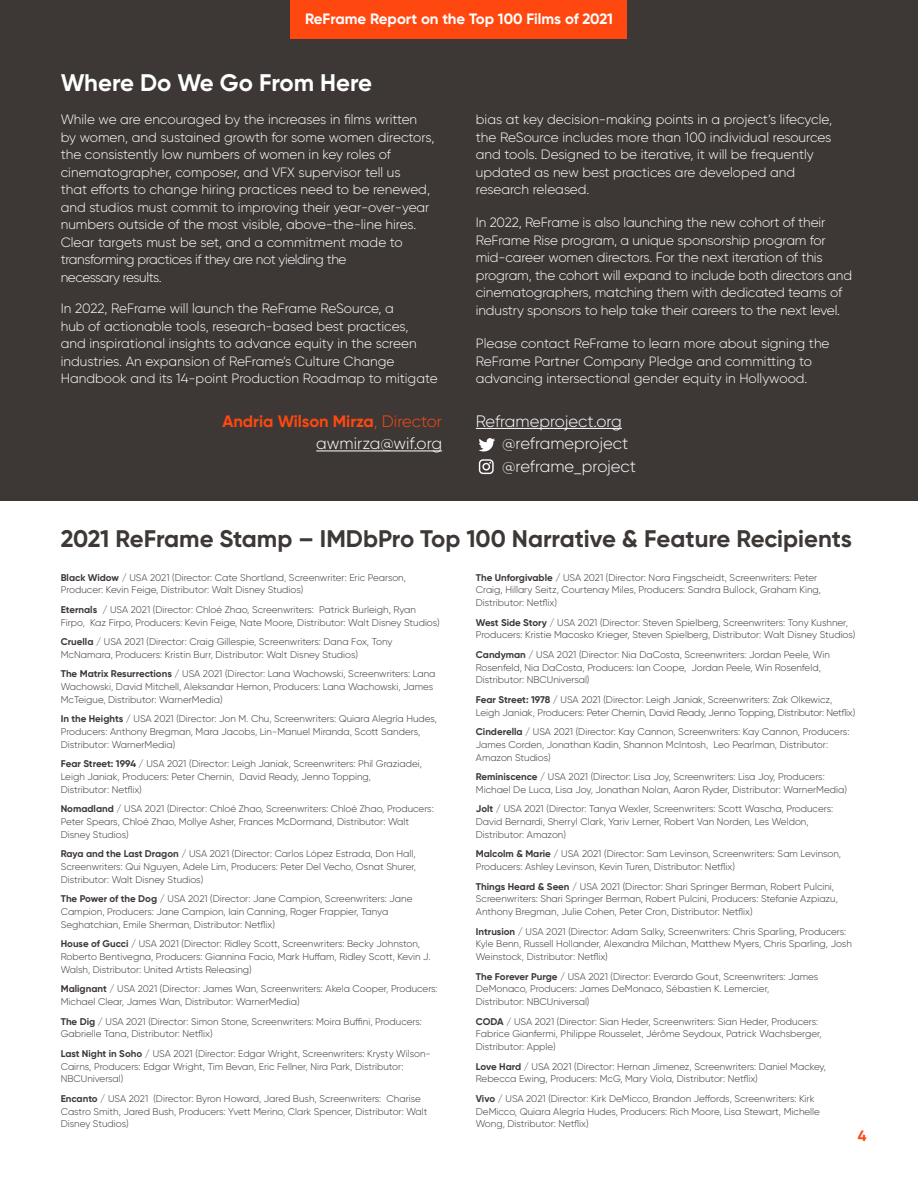
<style>
.page{position:relative;width:918px;height:1188px;background:#fff}
.page>*{position:absolute;margin:0;border:0;box-sizing:border-box;transform-origin:0 0}
.t1{font:700 24px "Gilroy";color:#3d3836}
.t2{font:700 24px "Gilroy";color:#fff}
.t3{font:300 16.5px/22.5px "Gilroy";color:#fff}
.t4{font:700 16.5px/22.5px "Gilroy";color:#ff4810;text-align:right}
.t5{font:700 15px "Gilroy";color:#fff}
.t6{font:700 15px "Gilroy";color:#ff4810}
.t7{font:300 13.5px/17.5px "Gilroy";color:#fff}
.t8{font:300 9.75px/12.8px "Gilroy";color:#3d3836}
.t9{font:300 9.75px/12.8px "Gilroy";letter-spacing:-.02em;color:#3d3836}
.s1{font-weight:300}
.s2{font-weight:300;color:#fff}
.s3{font-weight:700}
</style>
<div class="page">
<div style="left:0;top:0;width:918px;height:500px;background:#3d3836"></div>
<div style="left:291px;top:0;width:336px;height:39px;background:#ff4810"></div>
<hr style="left:316px;top:451px;width:126px;height:1px;background:#fff">
<hr style="left:476px;top:428px;width:146px;height:1px;background:#fff">
<svg style="left:479px;top:438px;width:16px;height:13px"></svg>
<svg style="left:479px;top:459px;width:15px;height:15px"></svg>
<h3 class="t5" style="left:305px;top:9px;width:309px">ReFrame Report on the Top 100 Films of 2021</h3>
<h1 class="t2" style="left:61px;top:68px;width:313px">Where Do We Go From Here</h1>
<p class="t7" style="left:61px;top:110px;width:375px">While we are encouraged by the increases in films written by women, and sustained growth for some women directors, the consistently low numbers of women in key roles of cinematographer, composer, and VFX supervisor tell us<br>that efforts to change hiring practices need to be renewed, and studios must commit to improving their year-over-year numbers outside of the most visible, above-the-line hires.<br>Clear targets must be set, and a commitment made to transforming practices if they are not yielding the<br>necessary results.</p>
<p class="t7" style="left:61px;top:299px;width:378px">In 2022, ReFrame will launch the ReFrame ReSource, a<br>hub of actionable tools, research-based best practices,<br>and inspirational insights to advance equity in the screen industries. An expansion of ReFrame’s Culture Change Handbook and its 14-point Production Roadmap to mitigate</p>
<p class="t7" style="left:476px;top:110px;width:358px">bias at key decision-making points in a project’s lifecycle, the ReSource includes more than 100 individual resources and tools. Designed to be iterative, it will be frequently updated as new best practices are developed and research released.</p>
<p class="t7" style="left:476px;top:214px;width:378px">In 2022, ReFrame is also launching the new cohort of their ReFrame Rise program, a unique sponsorship program for mid-career women directors. For the next iteration of this program, the cohort will expand to include both directors and cinematographers, matching them with dedicated teams of industry sponsors to help take their careers to the next level.</p>
<h3 class="t7" style="left:476px;top:334px;width:355px">Please contact ReFrame to learn more about signing the<br>ReFrame Partner Company Pledge and committing to advancing intersectional gender equity in Hollywood.</h3>
<h2 class="t4" style="left:222px;top:410px;width:221px">Andria Wilson Mirza<span class="s1">, Director </span><span class="s2">awmirza@wif.org</span></h2>
<h2 class="t3" style="left:502px;top:410px;width:135px;text-indent:-26px">Reframeproject.org @reframeproject @reframe_project</h2>
<h1 class="t1" style="left:61px;top:524px;width:793px">2021 ReFrame Stamp – IMDbPro Top 100 Narrative &amp; Feature Recipients</h1>
<p class="t8" style="left:61px;top:571px;width:347px"><span class="s3">Black Widow</span> / USA 2021 (Director: Cate Shortland, Screenwriter: Eric Pearson,<br>Producer: Kevin Feige, Distributor: Walt Disney Studios)</p>
<p class="t8" style="left:61px;top:603px;width:381px"><span class="s3">Eternals</span> / USA 2021 (Director: Chloé Zhao, Screenwriters: Patrick Burleigh, Ryan<br>Firpo, Kaz Firpo, Producers: Kevin Feige, Nate Moore, Distributor: Walt Disney Studios)</p>
<p class="t8" style="left:61px;top:635px;width:333px"><span class="s3">Cruella</span> / USA 2021 (Director: Craig Gillespie, Screenwriters: Dana Fox, Tony<br>McNamara, Producers: Kristin Burr, Distributor: Walt Disney Studios)</p>
<p class="t8" style="left:61px;top:667px;width:376px"><span class="s3">The Matrix Resurrections</span> / USA 2021 (Director: Lana Wachowski, Screenwriters: Lana<br>Wachowski, David Mitchell, Aleksandar Hemon, Producers: Lana Wachowski, James<br>McTeigue, Distributor: WarnerMedia)</p>
<p class="t8" style="left:61px;top:712px;width:378px"><span class="s3">In the Heights</span> / USA 2021 (Director: Jon M. Chu, Screenwriters: Quiara Alegría Hudes,<br>Producers: Anthony Bregman, Mara Jacobs, Lin-Manuel Miranda, Scott Sanders,<br>Distributor: WarnerMedia)</p>
<p class="t8" style="left:61px;top:757px;width:363px"><span class="s3">Fear Street: 1994</span> / USA 2021 (Director: Leigh Janiak, Screenwriters: Phil Graziadei,<br>Leigh Janiak, Producers: Peter Chernin, David Ready, Jenno Topping,<br>Distributor: Netflix)</p>
<p class="t8" style="left:61px;top:802px;width:375px"><span class="s3">Nomadland</span> / USA 2021 (Director: Chloé Zhao, Screenwriters: Chloé Zhao, Producers:<br>Peter Spears, Chloé Zhao, Mollye Asher, Frances McDormand, Distributor: Walt<br>Disney Studios)</p>
<p class="t8" style="left:61px;top:847px;width:357px;text-align:justify"><span class="s3">Raya and the Last Dragon</span> / USA 2021 (Director: Carlos López Estrada, Don Hall, Screenwriters: Qui Nguyen, Adele Lim, Producers: Peter Del Vecho, Osnat Shurer, Distributor: Walt Disney Studios)</p>
<p class="t8" style="left:61px;top:892px;width:353px"><span class="s3">The Power of the Dog</span> / USA 2021 (Director: Jane Campion, Screenwriters: Jane<br>Campion, Producers: Jane Campion, Iain Canning, Roger Frappier, Tanya<br>Seghatchian, Emile Sherman, Distributor: Netflix)</p>
<p class="t8" style="left:61px;top:937px;width:371px"><span class="s3">House of Gucci</span> / USA 2021 (Director: Ridley Scott, Screenwriters: Becky Johnston,<br>Roberto Bentivegna, Producers: Giannina Facio, Mark Huffam, Ridley Scott, Kevin J.<br>Walsh, Distributor: United Artists Releasing)</p>
<p class="t8" style="left:61px;top:982px;width:378px"><span class="s3">Malignant</span> / USA 2021 (Director: James Wan, Screenwriters: Akela Cooper, Producers:<br>Michael Clear, James Wan, Distributor: WarnerMedia)</p>
<p class="t8" style="left:61px;top:1015px;width:363px"><span class="s3">The Dig</span> / USA 2021 (Director: Simon Stone, Screenwriters: Moira Buffini, Producers:<br>Gabrielle Tana, Distributor: Netflix)</p>
<p class="t8" style="left:61px;top:1047px;width:371px"><span class="s3">Last Night in Soho</span> / USA 2021 (Director: Edgar Wright, Screenwriters: Krysty Wilson-<br>Cairns, Producers: Edgar Wright, Tim Bevan, Eric Fellner, Nira Park, Distributor:<br>NBCUniversal)</p>
<p class="t8" style="left:61px;top:1092px;width:368px"><span class="s3">Encanto</span> / USA 2021 (Director: Byron Howard, Jared Bush, Screenwriters: Charise<br>Castro Smith, Jared Bush, Producers: Yvett Merino, Clark Spencer, Distributor: Walt<br>Disney Studios)</p>
<p class="t8" style="left:476px;top:571px;width:347px"><span class="s3">The Unforgivable</span> / USA 2021 (Director: Nora Fingscheidt, Screenwriters: Peter<br>Craig, Hillary Seitz, Courtenay Miles, Producers: Sandra Bullock, Graham King,<br>Distributor: Netflix)</p>
<p class="t8" style="left:476px;top:616px;width:381px"><span class="s3">West Side Story</span> / USA 2021 (Director: Steven Spielberg, Screenwriters: Tony Kushner,<br>Producers: Kristie Macosko Krieger, Steven Spielberg, Distributor: Walt Disney Studios)</p>
<p class="t8" style="left:476px;top:648px;width:356px"><span class="s3">Candyman</span> / USA 2021 (Director: Nia DaCosta, Screenwriters: Jordan Peele, Win<br>Rosenfeld, Nia DaCosta, Producers: Ian Coope, Jordan Peele, Win Rosenfeld,<br>Distributor: NBCUniversal)</p>
<p class="t9" style="left:476px;top:693px;width:381px"><span class="s3">Fear Street: 1978</span> / USA 2021 (Director: Leigh Janiak, Screenwriters: Zak Olkewicz,<br>Leigh Janiak, Producers: Peter Chernin, David Ready, Jenno Topping, Distributor: Netflix)</p>
<p class="t8" style="left:476px;top:725px;width:375px"><span class="s3">Cinderella</span> / USA 2021 (Director: Kay Cannon, Screenwriters: Kay Cannon, Producers:<br>James Corden, Jonathan Kadin, Shannon McIntosh, Leo Pearlman, Distributor:<br>Amazon Studios)</p>
<p class="t8" style="left:476px;top:770px;width:373px"><span class="s3">Reminiscence</span> / USA 2021 (Director: Lisa Joy, Screenwriters: Lisa Joy, Producers:<br>Michael De Luca, Lisa Joy, Jonathan Nolan, Aaron Ryder, Distributor: WarnerMedia)</p>
<p class="t8" style="left:476px;top:802px;width:359px"><span class="s3">Jolt</span> / USA 2021 (Director: Tanya Wexler, Screenwriters: Scott Wascha, Producers:<br>David Bernardi, Sherryl Clark, Yariv Lerner, Robert Van Norden, Les Weldon,<br>Distributor: Amazon)</p>
<p class="t8" style="left:476px;top:847px;width:367px"><span class="s3">Malcolm &amp; Marie</span> / USA 2021 (Director: Sam Levinson, Screenwriters: Sam Levinson,<br>Producers: Ashley Levinson, Kevin Turen, Distributor: Netflix)</p>
<p class="t8" style="left:476px;top:880px;width:364px"><span class="s3">Things Heard &amp; Seen</span> / USA 2021 (Director: Shari Springer Berman, Robert Pulcini,<br>Screenwriters: Shari Springer Berman, Robert Pulcini, Producers: Stefanie Azpiazu,<br>Anthony Bregman, Julie Cohen, Peter Cron, Distributor: Netflix)</p>
<p class="t8" style="left:476px;top:925px;width:377px"><span class="s3">Intrusion</span> / USA 2021 (Director: Adam Salky, Screenwriters: Chris Sparling, Producers:<br>Kyle Benn, Russell Hollander, Alexandra Milchan, Matthew Myers, Chris Sparling, Josh<br>Weinstock, Distributor: Netflix)</p>
<p class="t8" style="left:476px;top:970px;width:344px"><span class="s3">The Forever Purge</span> / USA 2021 (Director: Everardo Gout, Screenwriters: James<br>DeMonaco, Producers: James DeMonaco, Sébastien K. Lemercier,<br>Distributor: NBCUniversal)</p>
<p class="t8" style="left:476px;top:1015px;width:347px"><span class="s3">CODA</span> / USA 2021 (Director: Sian Heder, Screenwriters: Sian Heder, Producers:<br>Fabrice Gianfermi, Philippe Rousselet, Jérôme Seydoux, Patrick Wachsberger,<br>Distributor: Apple)</p>
<p class="t8" style="left:476px;top:1060px;width:351px"><span class="s3">Love Hard</span> / USA 2021 (Director: Hernan Jimenez, Screenwriters: Daniel Mackey,<br>Rebecca Ewing, Producers: McG, Mary Viola, Distributor: Netflix)</p>
<p class="t8" style="left:476px;top:1092px;width:346px"><span class="s3">Vivo</span> / USA 2021 (Director: Kirk DeMicco, Brandon Jeffords, Screenwriters: Kirk<br>DeMicco, Quiara Alegría Hudes, Producers: Rich Moore, Lisa Stewart, Michelle<br>Wong, Distributor: Netflix)</p>
<h3 class="t6" style="left:858px;top:1126px;width:10px">4</h3>
</div>
